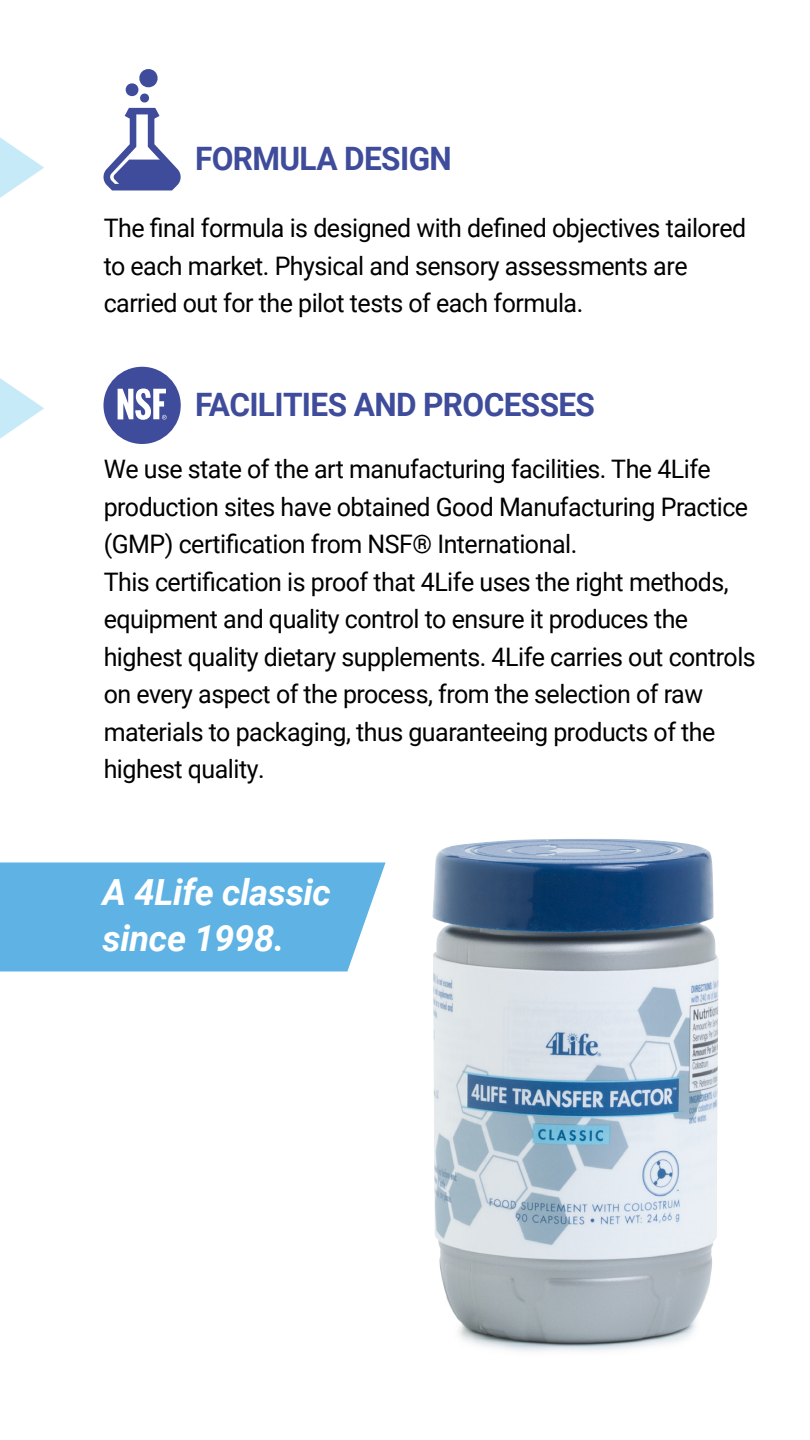
<style>
.page{position:relative;width:810px;height:1440px;background:#fff}
.page>*{position:absolute;margin:0;border:0;box-sizing:border-box;transform-origin:0 0}
.t1{font:italic 700 36.15px/46.1px "Roboto";letter-spacing:-.01em;color:#fff}
.t2{font:700 32.25px "Roboto";letter-spacing:-.02em;color:#3f4c9b}
.t3{font:25.5px/37.5px "Roboto";letter-spacing:-.02em;color:#000}
</style>
<div class="page">
<svg style="left:103px;top:69px;width:78px;height:121px"></svg>
<div style="left:104px;top:367px;width:77px;height:77px;background:#3f4c9b;border-radius:50%"></div>
<svg style="left:118px;top:389px;width:49px;height:31px"></svg>
<svg style="left:0;top:137px;width:44px;height:61px"></svg>
<svg style="left:0;top:378px;width:44px;height:61px"></svg>
<img style="left:432px;top:839px;width:287px;height:513px">
<div style="left:0;top:862px;width:386px;height:109px;background:#5eb3e4"></div>
<p class="t2" style="left:195px;top:136px;width:258px">FORMULA DESIGN</p>
<p class="t3" style="left:104px;top:209px;width:644px">The final formula is designed with defined objectives tailored to each market. Physical and sensory assessments are carried out for the pilot tests of each formula.</p>
<p class="t2" style="left:195px;top:382px;width:402px">FACILITIES AND PROCESSES</p>
<p class="t3" style="left:104px;top:449px;width:654px">We use state of the art manufacturing facilities. The 4Life production sites have obtained Good Manufacturing Practice (GMP) certification from NSF® International.<br>This certification is proof that 4Life uses the right methods, equipment and quality control to ensure it produces the highest quality dietary supplements. 4Life carries out controls on every aspect of the process, from the selection of raw materials to packaging, thus guaranteeing products of the highest quality.</p>
<h1 class="t1" style="left:103px;top:868px;width:230px">A 4Life classic since 1998.</h1>
</div>
